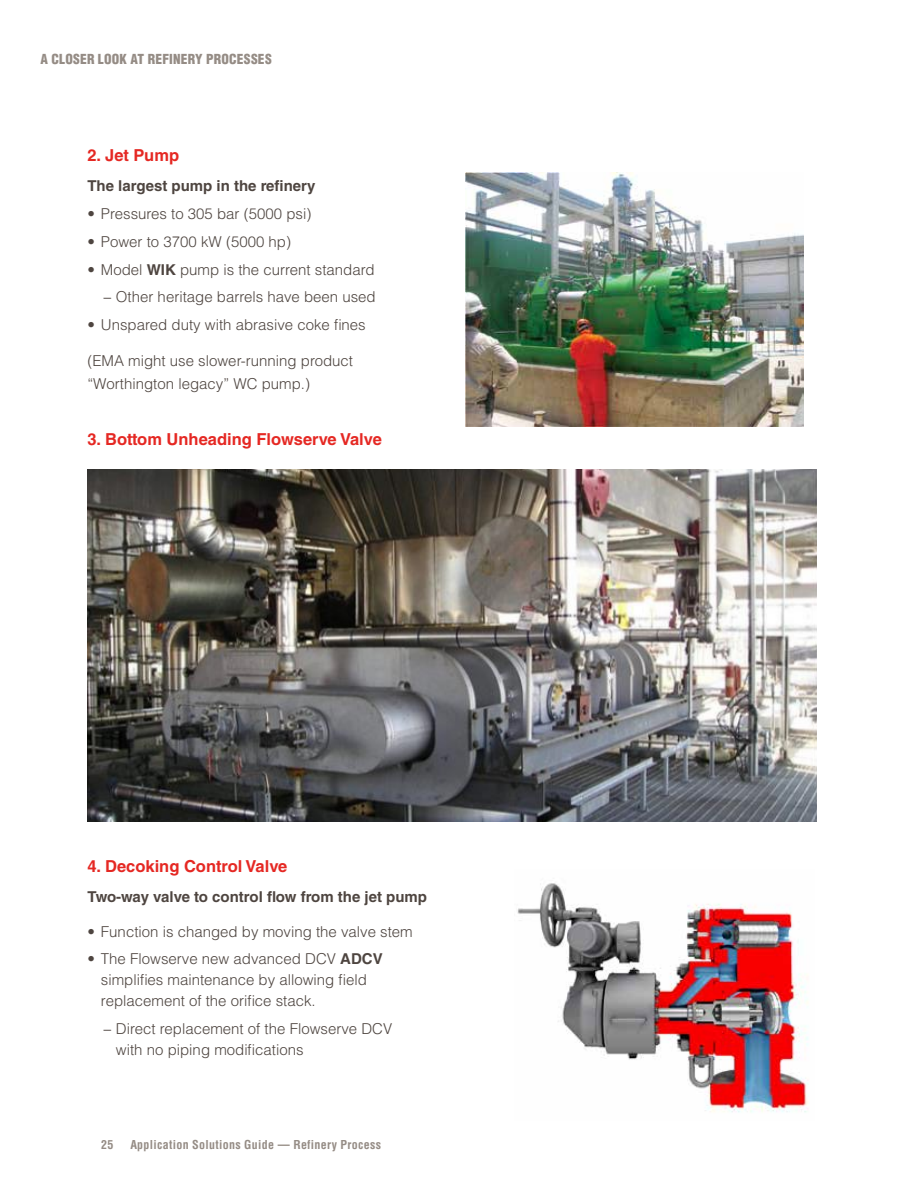
<style>
.page{position:relative;width:918px;height:1188px;background:#fff}
.page>*{position:absolute;margin:0;border:0;box-sizing:border-box;transform-origin:0 0}
.t1{font:700 16.5px "Helvetica LT Std";color:#e52823}
.t2{font:300 15px/21px "Helvetica LT Std";color:#4e4540}
.t3{font:700 15px "Helvetica LT Std";color:#4e4540}
.t4{font:900 condensed 13.5px "Helvetica LT Std";letter-spacing:.015em;color:#958c85}
.t5{font:700 condensed 12px "Helvetica LT Std";letter-spacing:.025em;color:#958c85}
.s1{font-weight:700}
</style>
<div class="page">
<img style="left:465px;top:173px;width:338px;height:254px">
<img style="left:517px;top:883px;width:292px;height:230px">
<img style="left:87px;top:469px;width:729px;height:353px">
<p class="t4" style="left:40px;top:50px;width:233px">A CLOSER LOOK AT REFINERY PROCESSES</p>
<p class="t1" style="left:87px;top:145px;width:93px">2. Jet Pump</p>
<p class="t3" style="left:87px;top:177px;width:230px">The largest pump in the refinery</p>
<p class="t2" style="left:87px;top:203px;width:225px">• Pressures to 305 bar (5000 psi)</p>
<p class="t2" style="left:87px;top:231px;width:205px">• Power to 3700 kW (5000 hp)</p>
<p class="t2" style="left:87px;top:255px;width:290px;line-height:27.8px;text-align:right">• Model <span class="s1">WIK</span> pump is the current standard − Other heritage barrels have been used</p>
<p class="t2" style="left:87px;top:314px;width:280px">• Unspared duty with abrasive coke fines</p>
<p class="t2" style="left:87px;top:350px;width:267px;line-height:22.5px">(EMA might use slower-running product “Worthington legacy” WC pump. )</p>
<p class="t1" style="left:87px;top:429px;width:296px">3. Bottom Unheading Flowserve Valve</p>
<p class="t1" style="left:87px;top:856px;width:201px">4. Decoking Control Valve</p>
<p class="t3" style="left:87px;top:888px;width:341px">Two-way valve to control flow from the jet pump</p>
<p class="t2" style="left:87px;top:921px;width:327px">• Function is changed by moving the valve stem</p>
<p class="t2" style="left:101px;top:948px;width:283px;text-indent:-14px">• The Flowserve new advanced DCV <span class="s1">ADCV </span>simplifies maintenance by allowing field replacement of the orifice stack.</p>
<p class="t2" style="left:116px;top:1018px;width:278px;text-indent:-14px">− Direct replacement of the Flowserve DCV with no piping modifications</p>
<p class="t5" style="left:101px;top:1137px;width:14px">25</p>
<p class="t5" style="left:130px;top:1137px;width:252px">Application Solutions Guide — Refinery Process</p>
</div>
